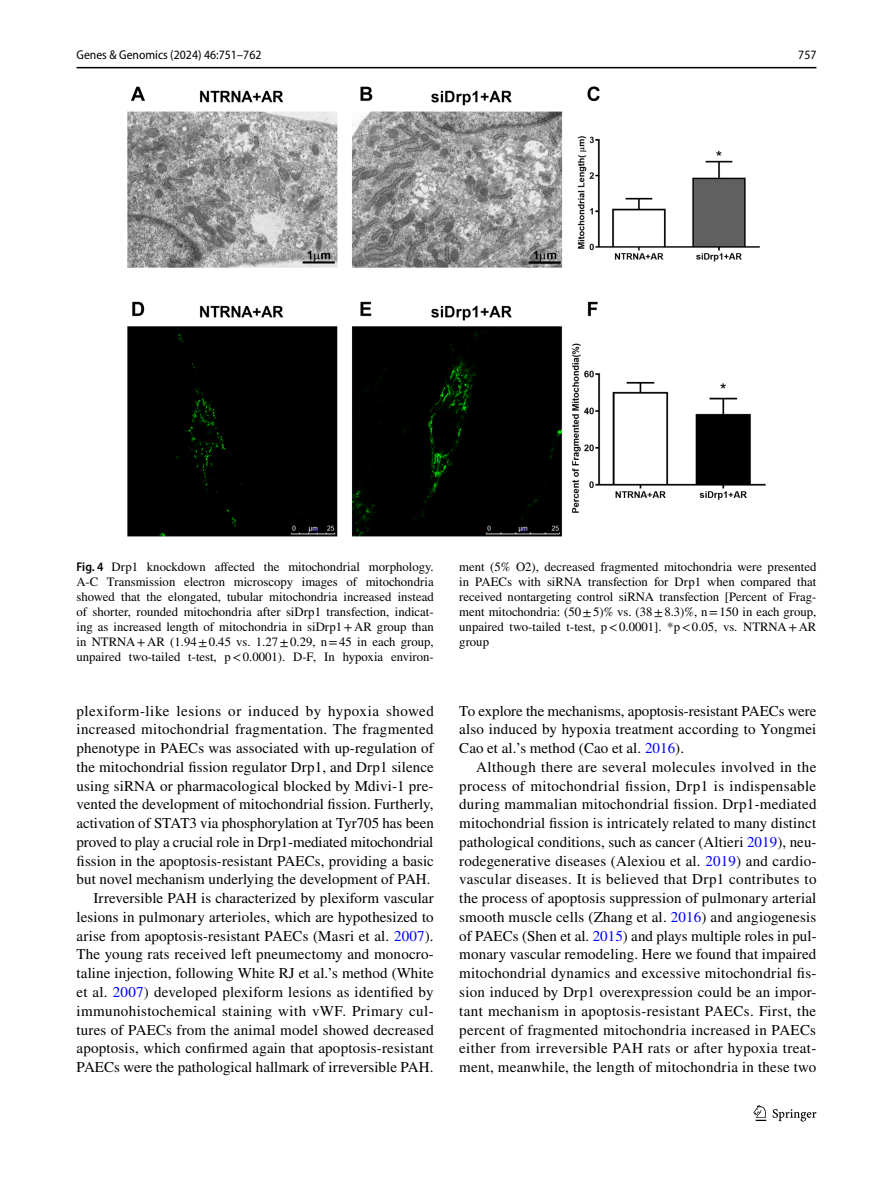
<style>
.page{position:relative;width:893px;height:1187px;background:#fff}
.page>*{position:absolute;margin:0;border:0;box-sizing:border-box;transform-origin:0 0}
.t1{font:15px/18.8px "STIX";letter-spacing:.01em;color:#000;text-align:justify}
.t2{font:12.75px/15px "STIX";color:#000;text-align:justify}
.t3{font:semi-condensed 12.75px "Myriad Pro";color:#000}
.s1{font-family:"Myriad Pro";font-weight:600;font-stretch:semi-condensed}
.s2{color:#00f}
</style>
<div class="page">
<hr style="left:77px;top:67px;width:739px;height:1px;background:#000">
<svg style="left:753px;top:1105px;width:13px;height:15px"></svg>
<svg style="left:773px;top:1109px;width:43px;height:12px"></svg>
<img style="left:128px;top:87px;width:637px;height:449px">
<p class="t3" style="left:77px;top:48px;width:186px">Genes &amp; Genomics (2024) 46:751–762</p>
<p class="t3" style="left:798px;top:48px;width:20px">757</p>
<p class="t2" style="left:77px;top:560px;width:359px"><span class="s1">Fig. 4</span> Drp1 knockdown affected the mitochondrial morphology.<br>A-C Transmission electron microscopy images of mitochondria showed that the elongated, tubular mitochondria increased instead of shorter, rounded mitochondria after siDrp1 transfection, indicat&shy;ing as increased length of mitochondria in siDrp1+AR group than in NTRNA+AR (1.94±0.45 vs. 1.27±0.29, n=45 in each group, unpaired two-tailed t-test, p&lt;0.0001). D-F, In hypoxia environ-</p>
<p class="t2" style="left:459px;top:560px;width:359px">ment (5% O2), decreased fragmented mitochondria were presented in PAECs with siRNA transfection for Drp1 when compared that received nontargeting control siRNA transfection [Percent of Frag&shy;ment mitochondria: (50±5)% vs. (38±8.3)%, n=150 in each group, unpaired two-tailed t-test, p&lt;0.0001]. *p&lt;0.05, vs. NTRNA+AR group</p>
<p class="t1" style="left:77px;top:702px;width:359px;text-align:right">plexiform-like lesions or induced by hypoxia showed increased mitochondrial fragmentation. The fragmented phenotype in PAECs was associated with up-regulation of the mitochondrial fission regulator Drp1, and Drp1 silence using siRNA or pharmacological blocked by Mdivi-1 pre&shy;vented the development of mitochondrial fission. Furtherly, activation of STAT3 via phosphorylation at Tyr705 has been proved to play a crucial role in Drp1-mediated mitochondrial fission in the apoptosis-resistant PAECs, providing a basic but novel mechanism underlying the development of PAH.<br>Irreversible PAH is characterized by plexiform vascular lesions in pulmonary arterioles, which are hypothesized to arise from apoptosis-resistant PAECs (Masri et al. <span class="s2">2007</span>).<br>The young rats received left pneumectomy and monocro&shy;taline injection, following White RJ et al.’s method (White et al. <span class="s2">2007</span>) developed plexiform lesions as identified by immunohistochemical staining with vWF. Primary cul&shy;tures of PAECs from the animal model showed decreased apoptosis, which confirmed again that apoptosis-resistant PAECs were the pathological hallmark of irreversible PAH.</p>
<p class="t1" style="left:459px;top:702px;width:359px">To explore the mechanisms, apoptosis-resistant PAECs were also induced by hypoxia treatment according to Yongmei Cao et al.’s method (Cao et al. <span class="s2">2016</span>).</p>
<p class="t1" style="left:459px;top:758px;width:359px;text-indent:17px">Although there are several molecules involved in the process of mitochondrial fission, Drp1 is indispensable during mammalian mitochondrial fission. Drp1-mediated mitochondrial fission is intricately related to many distinct pathological conditions, such as cancer (Altieri <span class="s2">2019</span>), neu&shy;rodegenerative diseases (Alexiou et al. <span class="s2">2019</span>) and cardio&shy;vascular diseases. It is believed that Drp1 contributes to the process of apoptosis suppression of pulmonary arterial smooth muscle cells (Zhang et al. <span class="s2">2016</span>) and angiogenesis of PAECs (Shen et al. <span class="s2">2015</span>) and plays multiple roles in pul&shy;monary vascular remodeling. Here we found that impaired mitochondrial dynamics and excessive mitochondrial fis&shy;sion induced by Drp1 overexpression could be an impor&shy;tant mechanism in apoptosis-resistant PAECs. First, the percent of fragmented mitochondria increased in PAECs either from irreversible PAH rats or after hypoxia treat&shy;ment, meanwhile, the length of mitochondria in these two</p>
</div>
